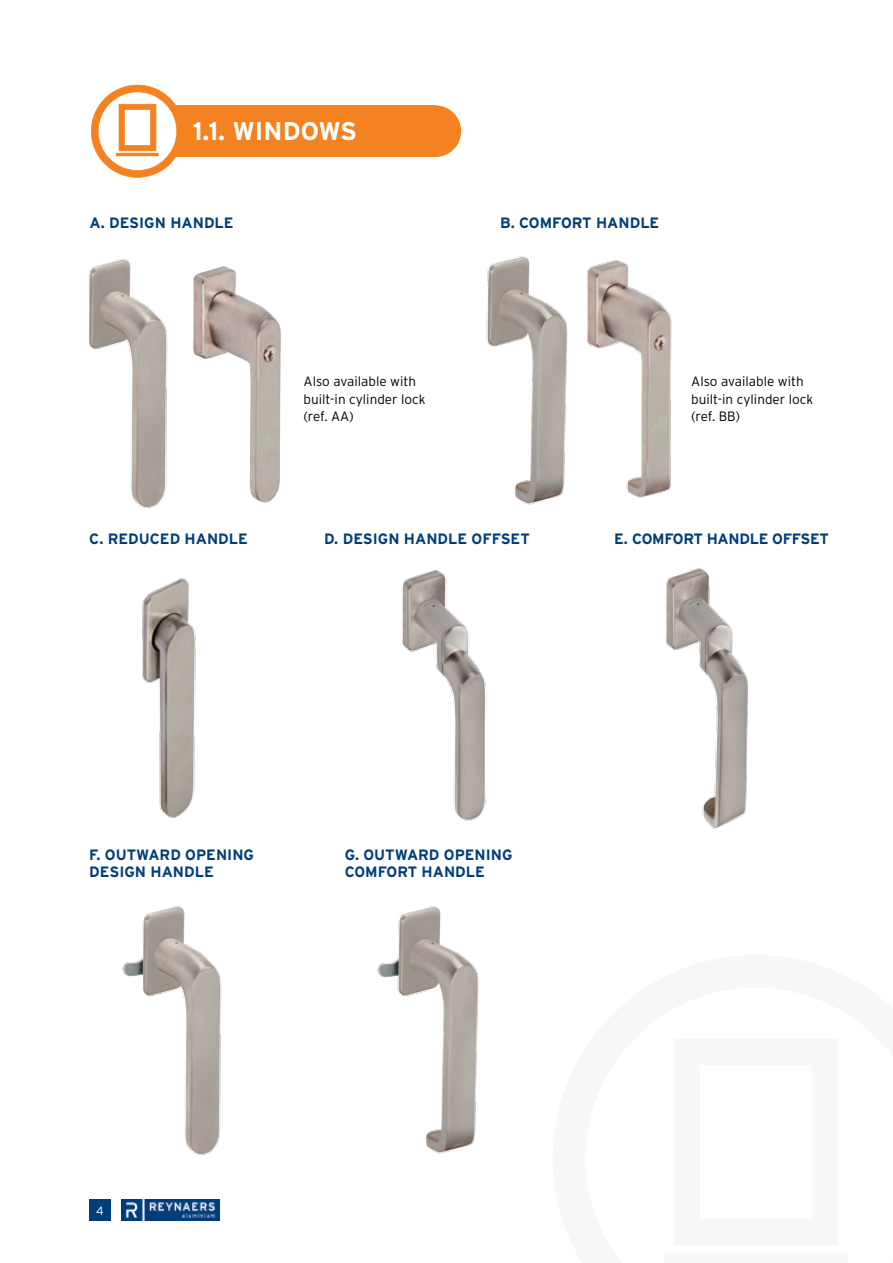
<style>
.page{position:relative;width:893px;height:1263px;background:#fff}
.page>*{position:absolute;margin:0;border:0;box-sizing:border-box;transform-origin:0 0}
.t1{font:700 25.5px "Interstate Rey";color:#fff}
.t2{font:700 15px/17.5px "Interstate Rey";color:#003e7a}
.t3{font:700 15px "Interstate Rey";letter-spacing:-.02em;color:#003e7a}
.t4{font:300 13.5px/17.5px "Interstate Rey";color:#000}
.t5{font:300 12px "Interstate Rey";color:#fff}
</style>
<div class="page">
<div style="left:89px;top:1199px;width:22px;height:21px;background:#003e7a"></div>
<img style="left:121px;top:1199px;width:99px;height:21px">
<img style="left:377px;top:963px;width:11px;height:15px">
<img style="left:402px;top:570px;width:84px;height:251px">
<img style="left:142px;top:578px;width:54px;height:240px">
<img style="left:486px;top:256px;width:82px;height:249px">
<img style="left:89px;top:258px;width:79px;height:250px">
<img style="left:122px;top:905px;width:100px;height:250px">
<img style="left:193px;top:266px;width:88px;height:237px">
<img style="left:587px;top:260px;width:85px;height:238px">
<div style="left:142px;top:105px;width:294px;height:52px;background:#f58220"></div>
<div style="left:410px;top:105px;width:51px;height:52px;background:#f58220;border-radius:50%"></div>
<svg style="left:91px;top:85px;width:86px;height:93px"></svg>
<hr style="left:116px;top:153px;width:43px;height:3px;background:#f58220">
<img style="left:666px;top:568px;width:82px;height:262px">
<img style="left:388px;top:906px;width:91px;height:248px">
<h1 class="t1" style="left:193px;top:116px;width:90px">1.1. WINDO</h1>
<h1 class="t1" style="left:319px;top:116px;width:37px">WS</h1>
<p class="t2" style="left:89px;top:214px;width:146px">A. DESIGN HANDLE</p>
<p class="t2" style="left:500px;top:214px;width:161px">B. COM FORT HANDLE</p>
<p class="t4" style="left:304px;top:372px;width:124px">Also available with built-in cylinder lock (ref. AA)</p>
<p class="t4" style="left:691px;top:372px;width:124px">Also available with built-in cylinder lock (ref. BB)</p>
<p class="t2" style="left:89px;top:530px;width:160px">C. REDUCED HANDLE</p>
<p class="t2" style="left:324px;top:530px;width:207px">D. DESIGN HANDLE OFFSET</p>
<p class="t3" style="left:614px;top:529px;width:216px">E. COM FORT HANDLE OFFSET</p>
<p class="t2" style="left:89px;top:845px;width:166px">F. OUTWARD OPENI NG<br>DESIGN HANDLE</p>
<p class="t2" style="left:345px;top:845px;width:169px">G. OUTWARD OPENI NG<br>COM FORT HANDLE</p>
<p class="t5" style="left:96px;top:1203px;width:9px">4</p>
</div>
